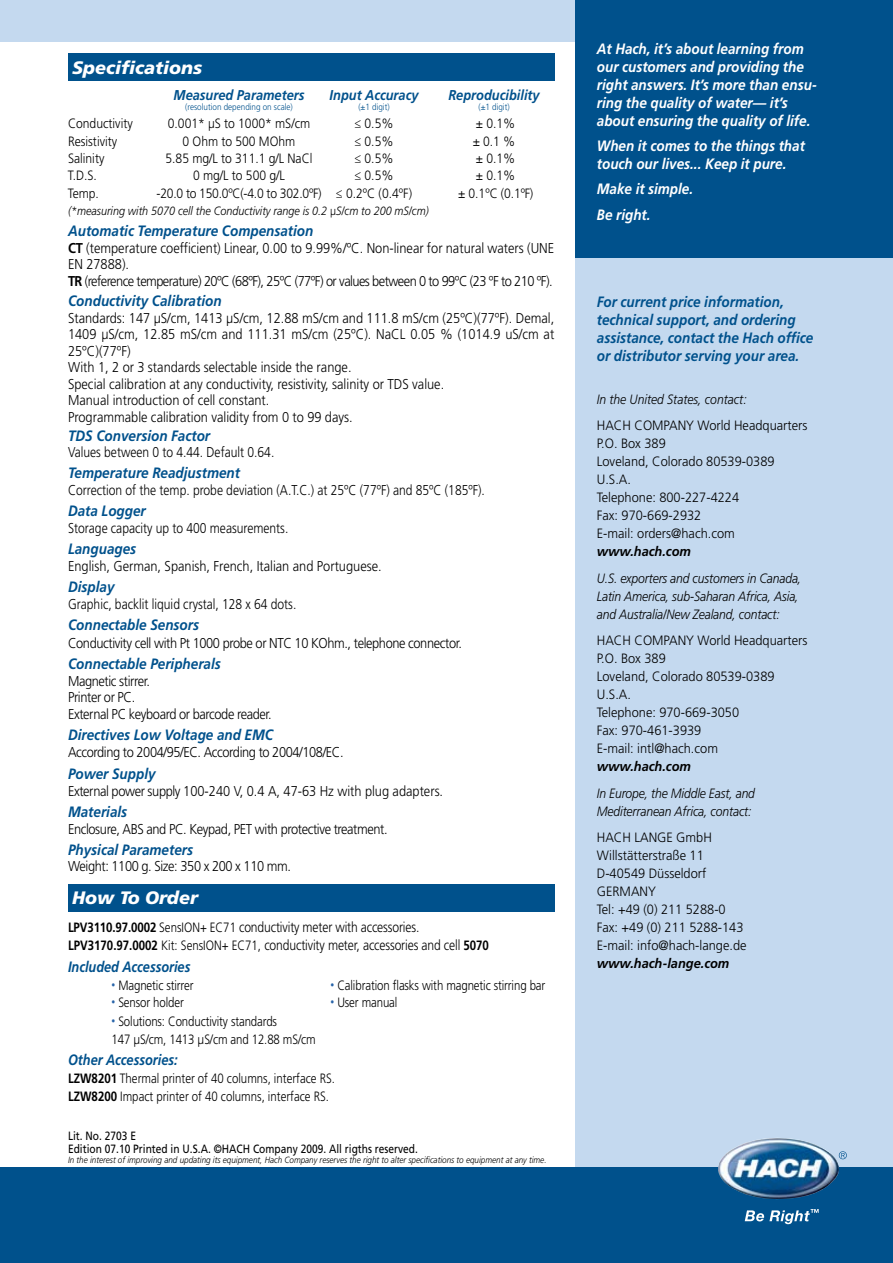
<style>
.page{position:relative;width:893px;height:1263px;background:#fff}
.page>*{position:absolute;margin:0;border:0;box-sizing:border-box;transform-origin:0 0}
.t1{font:italic 900 18px "Frutiger LT Std";color:#fff}
.t2{font:italic 700 15px/18px "Frutiger LT Std";color:#00518c;scale:.9 1}
.t3{font:italic 700 15px/18px "Frutiger LT Std";color:#fff;scale:.9 1}
.t4{font:italic 700 15px "Frutiger LT Std";color:#00518c;scale:.85 1}
.t5{font:300 14.25px/16.5px "Frutiger";color:#000;scale:.9 1}
.t6{font:300 14.25px/18px "Frutiger";color:#000;scale:.85 1}
.t7{font:300 14.25px/16.6px "Frutiger";letter-spacing:-.03em;color:#000;scale:.9 1}
.t8{font:italic 700 14.25px "Frutiger LT Std";color:#00518c;scale:.9 1}
.t9{font:300 13.5px/18px "Frutiger LT Std";color:#000;scale:.95 1}
.t10{font:italic 300 13.5px/18px "Frutiger LT Std";letter-spacing:-.01em;color:#000;scale:.9 1}
.t11{font:300 13.5px "Frutiger LT Std";color:#000;scale:.9 1}
.t12{font:300 13.5px/18px "Frutiger";letter-spacing:-.01em;color:#000;scale:.85 1}
.t13{font:300 13.5px/18px "Frutiger LT Std";color:#000;scale:.85 1}
.t14{font:300 13.5px "Frutiger LT Std";letter-spacing:-.02em;color:#000;scale:.9 1}
.t15{font:italic 700 13.5px "Frutiger LT Std";color:#000;scale:.95 1}
.t16{font:12px/12.8px "Frutiger LT Std";color:#000;scale:.85 1}
.t17{font:italic 300 12px "Frutiger LT Std";color:#000;scale:.9 1}
.t18{font:italic 300 9px "Frutiger LT Std";color:#000;scale:.9 1}
.t19{font:300 9px "Frutiger LT Std";color:#00518c;scale:.9 1}
.s1{font-family:"Frutiger";font-style:normal}
.s2{font-weight:700}
.s3{font-weight:700;font-size:13.5px}
.s4{font-size:13.5px}
.s5{font-family:"Frutiger LT Std";font-weight:700;font-size:13.5px}
.s6{font-family:"Frutiger LT Std";font-size:13.5px}
.s7{font-size:9px;color:#2864a9}
.s8{font-family:"Frutiger LT Std"}
.s9{font-family:"Frutiger";font-weight:700}
</style>
<div class="page">
<div style="left:575px;top:0;width:318px;height:1168px;background:#c4d9ef"></div>
<div style="left:68px;top:884px;width:486px;height:27px;background:#00518c"></div>
<div style="left:68px;top:53px;width:486px;height:28px;background:#00518c"></div>
<div style="left:0;top:0;width:893px;height:42px;background:#c4d9ef"></div>
<div style="left:575px;top:0;width:318px;height:258px;background:#00518c"></div>
<div style="left:0;top:1168px;width:893px;height:95px;background:#00518c"></div>
<img style="left:718px;top:1138px;width:121px;height:61px">
<svg style="left:839px;top:1151px;width:8px;height:8px"></svg>
<svg style="left:745px;top:1209px;width:74px;height:15px"></svg>
<p class="t1" style="left:72px;top:57px;width:131px">Specifications</p>
<p class="t8" style="left:174px;top:87px;width:147px">Measured Parameters</p>
<p class="t8" style="left:330px;top:87px;width:100px">Input Accuracy</p>
<p class="t8" style="left:448px;top:87px;width:103px">Reproducibility</p>
<p class="t19" style="left:185px;top:102px;width:121px">(resolution depending on scale)</p>
<p class="t19" style="left:358px;top:102px;width:36px">(±1 digit)</p>
<p class="t19" style="left:478px;top:102px;width:36px">(±1 digit)</p>
<p class="t11" style="left:68px;top:115px;width:73px">Conductivity</p>
<p class="t11" style="left:168px;top:115px;width:160px">0.001* µS to 1000* mS/cm</p>
<p class="t11" style="left:354px;top:115px;width:45px">≤ 0.5%</p>
<p class="t11" style="left:476px;top:115px;width:45px">± 0.1%</p>
<p class="t11" style="left:68px;top:133px;width:56px">Resistivity</p>
<p class="t11" style="left:183px;top:133px;width:127px">0 Ohm to 500 MOhm</p>
<p class="t11" style="left:354px;top:133px;width:45px">≤ 0.5%</p>
<p class="t11" style="left:473px;top:133px;width:49px">± 0.1 %</p>
<p class="t11" style="left:68px;top:151px;width:42px">Salinity</p>
<p class="t11" style="left:165px;top:151px;width:165px">5.85 mg/L to 311.1 g/L NaCl</p>
<p class="t11" style="left:354px;top:151px;width:45px">≤ 0.5%</p>
<p class="t11" style="left:476px;top:151px;width:45px">± 0.1%</p>
<p class="t11" style="left:68px;top:168px;width:34px">T.D.S.</p>
<p class="t11" style="left:193px;top:168px;width:104px">0 mg/L to 500 g/L</p>
<p class="t11" style="left:354px;top:168px;width:45px">≤ 0.5%</p>
<p class="t11" style="left:476px;top:168px;width:45px">± 0.1%</p>
<p class="t11" style="left:68px;top:185px;width:36px">Temp.</p>
<p class="t14" style="left:157px;top:185px;width:285px">-20.0 to 150.0ºC(-4.0 to 302.0ºF) ≤ 0.2ºC (0.4ºF)</p>
<p class="t11" style="left:458px;top:185px;width:85px">± 0.1ºC (0.1ºF)</p>
<p class="t17" style="left:68px;top:204px;width:402px">(*measuring with 5070 cell the Conductivity range is 0.2 <span class="s1">µ</span>S/cm to 200 mS/cm)</p>
<p class="t2" style="left:68px;top:222px;width:274px">Automatic Temperature Compensation</p>
<p class="t5" style="left:68px;top:240px;width:542px"><span class="s2">CT</span> (temperature coefficient) Linear, 0.00 to 9.99%/ºC. Non-linear for natural waters (UNE<br>EN 27888).<br><span class="s2">TR</span> (reference temperature) 20ºC (68ºF), 25ºC (77ºF) or values between 0 to 99ºC (23 ºF to 210 ºF).</p>
<p class="t2" style="left:68px;top:292px;width:172px">Conductivity Calibration</p>
<p class="t5" style="left:68px;top:310px;width:542px">Standards: 147 µS/cm, 1413 µS/cm, 12.88 mS/cm and 111.8 mS/cm (25ºC)(77ºF). Demal, 1409 µS/cm, 12.85 mS/cm and 111.31 mS/cm (25ºC). NaCL 0.05 % (1014.9 uS/cm at 25ºC)(77ºF)<br>With 1, 2 or 3 standards selectable inside the range.<br>Special calibration at any conductivity, resistivity, salinity or TDS value.<br>Manual introduction of cell constant.<br>Programmable calibration validity from 0 to 99 days.</p>
<p class="t2" style="left:68px;top:427px;width:159px">TDS Conversion Factor</p>
<p class="t6" style="left:68px;top:443px;width:244px">Values between 0 to 4.44. Default 0.64.</p>
<p class="t2" style="left:68px;top:464px;width:193px">Temperature Readjustment</p>
<p class="t6" style="left:68px;top:481px;width:492px">Correction of the temp. probe deviation (A.T.C.) at 25ºC (77ºF) and 85ºC (185ºF).</p>
<p class="t2" style="left:68px;top:502px;width:88px">Data Logger</p>
<p class="t6" style="left:68px;top:519px;width:261px">Storage capacity up to 400 measurements.</p>
<p class="t2" style="left:68px;top:540px;width:77px">Languages</p>
<p class="t5" style="left:68px;top:557px;width:350px">English, German, Spanish, French, Italian and Portuguese.</p>
<p class="t2" style="left:68px;top:578px;width:53px">Display</p>
<p class="t6" style="left:68px;top:595px;width:270px">Graphic, backlit liquid crystal, 128 x 64 dots.</p>
<p class="t2" style="left:68px;top:616px;width:147px">Connectable Sensors</p>
<p class="t7" style="left:68px;top:635px;width:439px">Conductivity cell with Pt 1000 probe or NTC 10 KOhm., telephone connector.</p>
<p class="t2" style="left:68px;top:655px;width:171px">Connectable Peripherals</p>
<p class="t7" style="left:68px;top:672px;width:228px">Magnetic stirrer.<br>Printer or PC.<br>External PC keyboard or barcode reader.</p>
<p class="t2" style="left:68px;top:726px;width:229px">Directives Low Voltage and EMC</p>
<p class="t7" style="left:68px;top:744px;width:308px">According to 2004/95/EC. According to 2004/108/EC.</p>
<p class="t2" style="left:68px;top:764px;width:99px">Power Supply</p>
<p class="t5" style="left:68px;top:782px;width:418px">External power supply 100-240 V, 0.4 A, 47-63 Hz with plug adapters.</p>
<p class="t2" style="left:68px;top:802px;width:67px">Materials</p>
<p class="t7" style="left:68px;top:820px;width:357px">Enclosure, ABS and PC. Keypad, PET with protective treatment.</p>
<p class="t2" style="left:68px;top:841px;width:141px">Physical Parameters</p>
<p class="t7" style="left:68px;top:858px;width:249px">Weight: 1100 g. Size: 350 x 200 x 110 mm.</p>
<p class="t1" style="left:72px;top:886px;width:127px">How To Order</p>
<p class="t6" style="left:68px;top:918px;width:497px"><span class="s3">LPV3110.97.0002</span> <span class="s4">SensION+ EC71</span> conductivity meter with accessories.<br><span class="s5">LPV3170.97.0002</span> <span class="s6">Kit:</span> <span class="s4">SensION+ EC71</span><span class="s6">,</span> conductivity meter, accessories and cell <span class="s5">5070</span></p>
<p class="t4" style="left:68px;top:958px;width:145px">Included Accessories</p>
<p class="t12" style="left:112px;top:976px;width:98px"><span class="s7">•</span> Magnetic stirrer</p>
<p class="t12" style="left:331px;top:976px;width:254px"><span class="s7">•</span> Calibration flasks with magnetic stirring bar</p>
<p class="t12" style="left:112px;top:993px;width:87px"><span class="s7">•</span> Sensor holder</p>
<p class="t12" style="left:331px;top:993px;width:80px"><span class="s7">•</span> User manual</p>
<p class="t12" style="left:112px;top:1012px;width:242px"><span class="s7">•</span> Solutions: Conductivity standards<br>147 <span class="s8">µ</span>S/cm, 1413 <span class="s8">µ</span>S/cm and 12.88 mS/cm</p>
<p class="t4" style="left:68px;top:1051px;width:130px">Other Accessories:</p>
<p class="t13" style="left:68px;top:1069px;width:316px"><span class="s9">LZW8201</span> Thermal printer of 40 columns, interface RS.<br><span class="s9">LZW8200</span> Impact printer of 40 columns, interface RS.</p>
<p class="t16" style="left:68px;top:1130px;width:413px">Lit. No. 2703 E<br>Edition 07.10 Printed in U.S.A. ©HACH Company 2009. All rigths reserved.</p>
<p class="t18" style="left:68px;top:1155px;width:533px">In the interest of improving and updating its equipment, Hach Company reserves the right to alter specifications to equipment at any time.</p>
<p class="t3" style="left:597px;top:40px;width:246px">At Hach, it’s about learning from our customers and providing the right answers. It’s more than ensu&shy;ring the quality of water— it’s about ensuring the quality of life.</p>
<p class="t3" style="left:597px;top:137px;width:233px">When it comes to the things that touch our lives... Keep it pure.</p>
<p class="t3" style="left:597px;top:177px;width:109px;line-height:25.2px">Make it simple.<br>Be right.</p>
<p class="t2" style="left:597px;top:293px;width:242px">For current price information, technical support, and ordering assistance, contact the Hach office or distributor serving your area.</p>
<p class="t10" style="left:597px;top:390px;width:168px">In the United States, contact:</p>
<p class="t9" style="left:597px;top:417px;width:223px">HACH COMPANY World Headquarters<br>P.O. Box 389<br>Loveland, Colorado 80539-0389<br>U.S.A.<br>Telephone: 800-227-4224<br>Fax: 970-669-2932<br>E-mail: orders@hach.com</p>
<p class="t15" style="left:597px;top:544px;width:101px">www.hach.com</p>
<p class="t10" style="left:597px;top:569px;width:229px">U.S. exporters and customers in Canada,<br>Latin America, sub-Saharan Africa, Asia, and Australia/New Zealand, contact:</p>
<p class="t9" style="left:597px;top:632px;width:223px">HACH COMPANY World Headquarters<br>P.O. Box 389<br>Loveland, Colorado 80539-0389<br>U.S.A.<br>Telephone: 970-669-3050<br>Fax: 970-461-3939<br>E-mail: intl@hach.com</p>
<p class="t15" style="left:597px;top:759px;width:101px">www.hach.com</p>
<p class="t10" style="left:597px;top:784px;width:177px">In Europe, the Middle East, and<br>Mediterranean Africa, contact:</p>
<p class="t9" style="left:597px;top:829px;width:159px">HACH LANGE GmbH<br>Willstätterstraße 11<br>D-40549 Düsseldorf<br>GERMANY<br>Tel: +49 (0) 211 5288-0<br>Fax: +49 (0) 211 5288-143<br>E-mail: info@hach-lange.de</p>
<p class="t15" style="left:597px;top:956px;width:141px">www.hach-lange.com</p>
</div>
